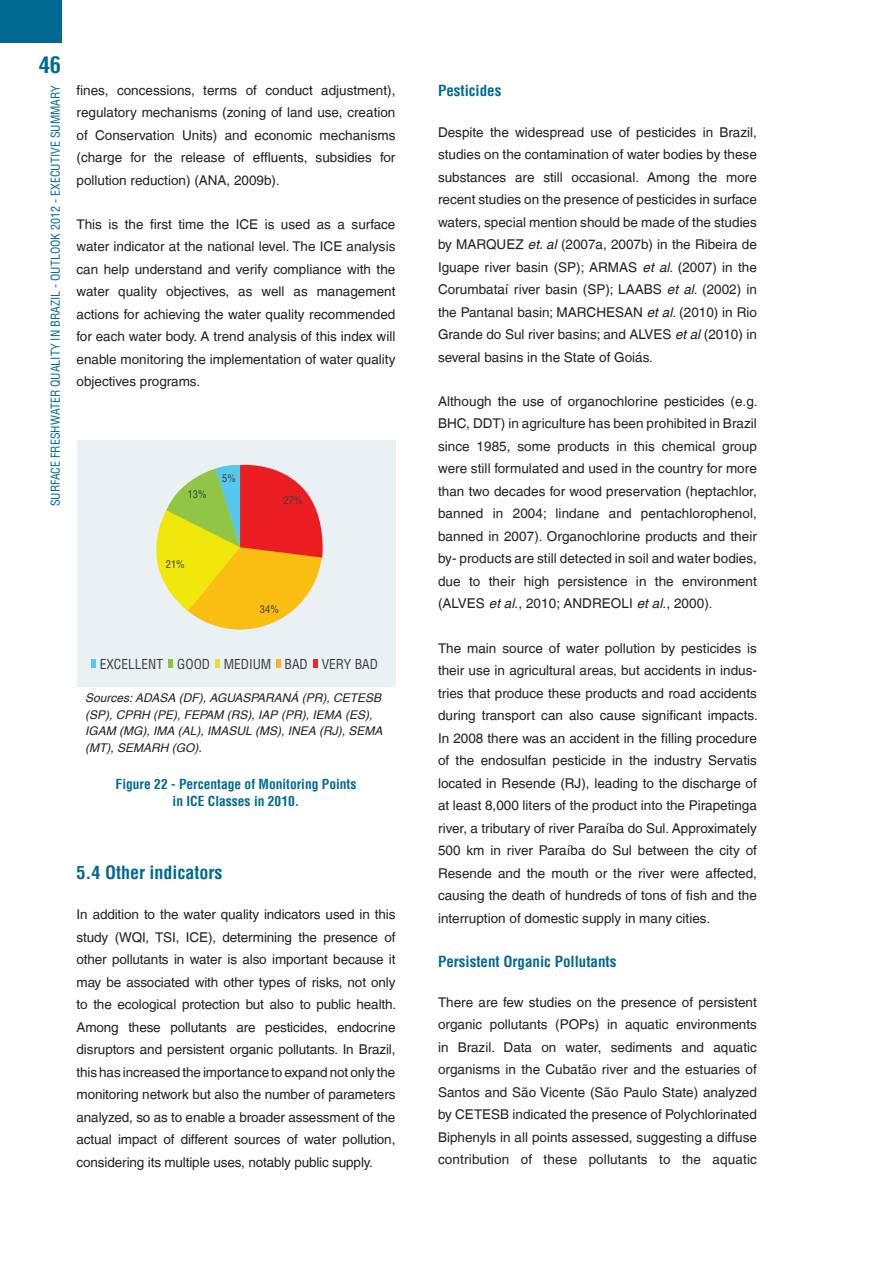
<style>
.page{position:relative;width:893px;height:1263px;background:#fff}
.page>*{position:absolute;margin:0;border:0;box-sizing:border-box;transform-origin:0 0}
.t1{font:700 condensed 22.5px "Helvetica LT";color:#006991}
.t2{font:700 condensed 18px "Helvetica LT";color:#006991}
.t3{font:700 condensed 15px "Helvetica LT";color:#006991}
.t4{font:13.5px/22.5px "Helvetica LT";color:#231f20;text-align:justify}
.t5{font:700 condensed 13.5px/16.5px "Helvetica LT";color:#006991;text-align:center}
.t6{font:condensed 13.35px "Helvetica LT";color:#3e3e3f}
.t7{font:italic 12px/16.5px "Helvetica LT";color:#231f20}
.t8{font:condensed 12px "Helvetica LT";color:#006991}
.t9{font:condensed 10.5px "Helvetica LT";color:#3e3e3f}
.s1{font-style:italic}
</style>
<div class="page">
<div style="left:0;top:0;width:62px;height:43px;background:#006991"></div>
<div style="left:77px;top:440px;width:318px;height:247px;background:#eaf1f5"></div>
<div style="left:168px;top:660px;width:5px;height:8px;background:#87c440"></div>
<div style="left:215px;top:660px;width:5px;height:8px;background:#dee239"></div>
<div style="left:276px;top:660px;width:5px;height:8px;background:#fbb12f"></div>
<div style="left:313px;top:660px;width:5px;height:8px;background:#ed2928"></div>
<div style="left:91px;top:660px;width:5px;height:8px;background:#55c9ed"></div>
<div style="left:158px;top:465px;width:164px;height:164px;background:#fabd12;border-radius:50%"></div>
<svg style="left:156px;top:464px;width:167px;height:147px"></svg>
<p class="t1" style="left:39px;top:51px;width:24px">46</p>
<p class="t8" style="left:48px;top:506px;width:422px;rotate:-90deg">Surface Freshwater Quality in BRAZIL - OUTLOOK 2012 - executive summary</p>
<p class="t4" style="left:77px;top:79px;width:320px">fines, concessions, terms of conduct adjustment), regulatory mechanisms (zoning of land use, creation of Conservation Units) and economic mechanisms (charge for the release of effluents, subsidies for pollution reduction) (ANA, 2009b).</p>
<p class="t4" style="left:77px;top:213px;width:320px">This is the first time the ICE is used as a surface water indicator at the national level. The ICE analysis can help understand and verify compliance with the water quality objectives, as well as management actions for achieving the water quality recommended for each water body. A trend analysis of this index will enable monitoring the implementation of water quality objectives programs.</p>
<p class="t9" style="left:188px;top:487px;width:21px">13%</p>
<p class="t9" style="left:222px;top:472px;width:15px">5%</p>
<p class="t9" style="left:284px;top:493px;width:21px">27%</p>
<p class="t9" style="left:166px;top:557px;width:21px">21%</p>
<p class="t9" style="left:260px;top:603px;width:21px">34%</p>
<p class="t6" style="left:100px;top:655px;width:280px">EXCELLENT GOOD MEDIUM BAD VERY BAD</p>
<p class="t7" style="left:85px;top:690px;width:299px">Sources: ADASA (DF), AGUASPARANÁ (PR), CETESB (SP), CPRH (PE), FEPAM (RS), IAP (PR), IEMA (ES), IGAM (MG), IMA (AL), IMASUL (MS), INEA (RJ), SEMA (MT), SEMARH (GO).</p>
<p class="t5" style="left:116px;top:776px;width:242px">Figure 22 - Percentage of Monitoring Points in ICE Classes in 2010.</p>
<p class="t2" style="left:77px;top:861px;width:147px">5.4 Other indicators</p>
<p class="t4" style="left:77px;top:903px;width:321px">In addition to the water quality indicators used in this study (WQI, TSI, ICE), determining the presence of other pollutants in water is also important because it may be associated with other types of risks, not only to the ecological protection but also to public health.<br>Among these pollutants are pesticides, endocrine disruptors and persistent organic pollutants. In Brazil, this has increased the importance to expand not only the monitoring network but also the number of parameters analyzed, so as to enable a broader assessment of the actual impact of different sources of water pollution, considering its multiple uses, notably public supply.</p>
<p class="t3" style="left:438px;top:81px;width:65px">Pesticides</p>
<p class="t4" style="left:438px;top:121px;width:320px">Despite the widespread use of pesticides in Brazil, studies on the contamination of water bodies by these substances are still occasional. Among the more recent studies on the presence of pesticides in surface waters, special mention should be made of the studies by MARQUEZ <span class="s1">et. al</span> (2007a, 2007b) in the Ribeira de Iguape river basin (SP); ARMAS <span class="s1">et al</span>. (2007) in the Corumbataí river basin (SP); LAABS <span class="s1">et al</span>. (2002) in the Pantanal basin; MARCHESAN <span class="s1">et al</span>. (2010) in Rio Grande do Sul river basins; and ALVES <span class="s1">et al</span> (2010) in several basins in the State of Goiás.</p>
<p class="t4" style="left:438px;top:390px;width:321px">Although the use of organochlorine pesticides (e.g.<br>BHC, DDT) in agriculture has been prohibited in Brazil since 1985, some products in this chemical group were still formulated and used in the country for more than two decades for wood preservation (heptachlor, banned in 2004; lindane and pentachlorophenol, banned in 2007). Organochlorine products and their by- products are still detected in soil and water bodies, due to their high persistence in the environment (ALVES <span class="s1">et al</span>., 2010; ANDREOLI <span class="s1">et al</span>., 2000).</p>
<p class="t4" style="left:438px;top:636px;width:321px">The main source of water pollution by pesticides is their use in agricultural areas, but accidents in indus&shy;tries that produce these products and road accidents during transport can also cause significant impacts.<br>In 2008 there was an accident in the filling procedure of the endosulfan pesticide in the industry Servatis located in Resende (RJ), leading to the discharge of at least 8,000 liters of the product into the Pirapetinga river, a tributary of river Paraíba do Sul. Approximately 500 km in river Paraíba do Sul between the city of Resende and the mouth or the river were affected, causing the death of hundreds of tons of fish and the interruption of domestic supply in many cities.</p>
<p class="t3" style="left:438px;top:952px;width:180px">Persistent Organic Pollutants</p>
<p class="t4" style="left:438px;top:991px;width:320px">There are few studies on the presence of persistent organic pollutants (POPs) in aquatic environments in Brazil. Data on water, sediments and aquatic organisms in the Cubatão river and the estuaries of Santos and São Vicente (São Paulo State) analyzed by CETESB indicated the presence of Polychlorinated Biphenyls in all points assessed, suggesting a diffuse contribution of these pollutants to the aquatic</p>
</div>
